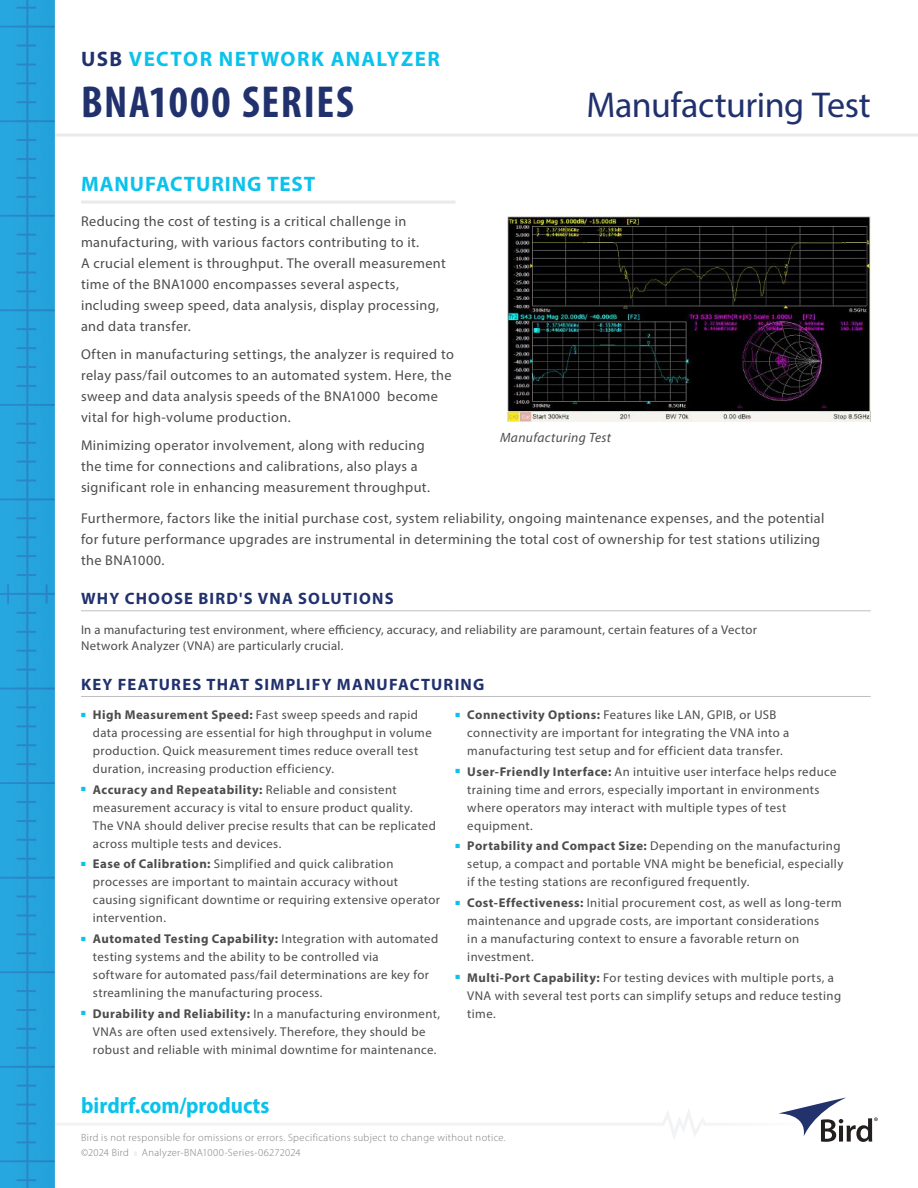
<style>
.page{position:relative;width:918px;height:1188px;background:#fff}
.page>*{position:absolute;margin:0;border:0;box-sizing:border-box;transform-origin:0 0}
.t1{font:700 condensed 45px "Myriad Pro";letter-spacing:.035em;color:#21316e}
.t2{font:36px "Myriad Pro";letter-spacing:-.01em;color:#21316e}
.t3{font:700 semi-condensed 22.5px "Myriad Pro";color:#0bc2eb}
.t4{font:700 21px "Myriad Pro";letter-spacing:.06em;color:#0bc2eb}
.t5{font:700 16.5px "Myriad Pro";letter-spacing:.07em;color:#21316e}
.t6{font:14.25px/21px "Myriad Pro";letter-spacing:.025em;color:#4e4b4c}
.t7{font:italic 13.5px "Myriad Pro";letter-spacing:.025em;color:#4e4b4c}
.t8{font:12.75px/18px "Myriad Pro";letter-spacing:.03em;color:#4e4b4c}
.t9{font:300 10.5px/15px "Myriad Pro";letter-spacing:.035em;color:#7d7c7e}
.s1{color:#21316e}
.s2{font-weight:700}
.s3{color:#c0bfc1}
</style>
<div class="page">
<svg style="left:54px;top:1098px;width:824px;height:44px"></svg>
<hr style="left:14px;top:134px;width:904px;height:3px;background:#ebeaea">
<img style="left:0;top:0;width:54px;height:1188px">
<hr style="left:81px;top:201px;width:374px;height:3px;background:#ebeaea">
<hr style="left:81px;top:610px;width:374px;height:1px;background:#c0bfc1">
<hr style="left:455px;top:610px;width:416px;height:1px;background:#c0bfc1">
<hr style="left:81px;top:696px;width:374px;height:1px;background:#c0bfc1">
<hr style="left:455px;top:696px;width:416px;height:1px;background:#c0bfc1">
<img style="left:507px;top:216px;width:364px;height:205px">
<h3 class="t4" style="left:81px;top:45px;width:360px"><span class="s1">USB</span> VECTOR NETWORK ANALYZER</h3>
<h1 class="t1" style="left:81px;top:74px;width:274px">BNA1000 SERIES</h1>
<h2 class="t2" style="left:586px;top:83px;width:286px">Manufacturing Test</h2>
<h3 class="t4" style="left:81px;top:170px;width:236px">MANUFACTURING TEST</h3>
<p class="t6" style="left:81px;top:211px;width:366px">Reducing the cost of testing is a critical challenge in manufacturing, with various factors contributing to it.<br>A crucial element is throughput. The overall measurement time of the BNA1000 encompasses several aspects, including sweep speed, data analysis, display processing, and data transfer.</p>
<p class="t6" style="left:81px;top:343px;width:374px">Often in manufacturing settings, the analyzer is required to relay pass/fail outcomes to an automated system. Here, the sweep and data analysis speeds of the BNA1000 become vital for high-volume production.</p>
<p class="t6" style="left:81px;top:434px;width:351px">Minimizing operator involvement, along with reducing the time for connections and calibrations, also plays a significant role in enhancing measurement throughput.</p>
<p class="t6" style="left:81px;top:507px;width:745px">Furthermore, factors like the initial purchase cost, system reliability, ongoing maintenance expenses, and the potential for future performance upgrades are instrumental in determining the total cost of ownership for test stations utilizing the BNA1000.</p>
<p class="t5" style="left:81px;top:588px;width:314px">WHY CHOOSE BIRD'S VNA SOLUTIONS</p>
<p class="t8" style="left:81px;top:621px;width:677px;line-height:16.5px">In a manufacturing test environment, where efficiency, accuracy, and reliability are paramount, certain features of a Vector<br>Network Analyzer (VNA) are particularly crucial.</p>
<p class="t5" style="left:81px;top:673px;width:405px">KEY FEATURES THAT SIMPLIFY MANUFACTURING</p>
<p class="t8" style="left:93px;top:705px;width:340px;text-indent:-12px"><sup>■</sup> <span class="s2">High Measurement Speed:</span> Fast sweep speeds and rapid data processing are essential for high throughput in volume production. Quick measurement times reduce overall test duration, increasing production efficiency.</p>
<p class="t8" style="left:93px;top:780px;width:345px;text-indent:-12px"><sup>■</sup> <span class="s2">Accuracy and Repeatability:</span> Reliable and consistent measurement accuracy is vital to ensure product quality.<br>The VNA should deliver precise results that can be replicated across multiple tests and devices.</p>
<p class="t8" style="left:93px;top:855px;width:349px;text-indent:-12px"><sup>■</sup> <span class="s2">Ease of Calibration:</span> Simplified and quick calibration processes are important to maintain accuracy without causing significant downtime or requiring extensive operator intervention.</p>
<p class="t8" style="left:93px;top:929px;width:347px;text-indent:-12px"><sup>■</sup> <span class="s2">Automated Testing Capability:</span> Integration with automated testing systems and the ability to be controlled via<br>software for automated pass/fail determinations are key for streamlining the manufacturing process.</p>
<p class="t8" style="left:93px;top:1004px;width:349px;text-indent:-12px"><sup>■</sup> <span class="s2">Durability and Reliability:</span> In a manufacturing environment,<br>VNAs are often used extensively. Therefore, they should be robust and reliable with minimal downtime for maintenance.</p>
<p class="t7" style="left:500px;top:429px;width:113px">Manufacturing Test</p>
<p class="t8" style="left:467px;top:705px;width:323px;text-indent:-12px"><sup>■</sup> <span class="s2">Connectivity Options:</span> Features like LAN, GPIB, or USB connectivity are important for integrating the VNA into a manufacturing test setup and for efficient data transfer.</p>
<p class="t8" style="left:467px;top:762px;width:371px;text-indent:-12px"><sup>■</sup> <span class="s2">User-Friendly Interface:</span> An intuitive user interface helps reduce training time and errors, especially important in environments where operators may interact with multiple types of test equipment.</p>
<p class="t8" style="left:467px;top:837px;width:378px;text-indent:-12px"><sup>■</sup> <span class="s2">Portability and Compact Size:</span> Depending on the manufacturing setup, a compact and portable VNA might be beneficial, especially if the testing stations are reconfigured frequently.</p>
<p class="t8" style="left:467px;top:893px;width:376px;text-indent:-12px"><sup>■</sup> <span class="s2">Cost-Effectiveness:</span> Initial procurement cost, as well as long-term maintenance and upgrade costs, are important considerations<br>in a manufacturing context to ensure a favorable return on investment.</p>
<p class="t8" style="left:467px;top:968px;width:375px;text-indent:-12px"><sup>■</sup> <span class="s2">Multi-Port Capability:</span> For testing devices with multiple ports, a<br>VNA with several test ports can simplify setups and reduce testing time.</p>
<h3 class="t3" style="left:81px;top:1091px;width:190px">birdrf.com/products</h3>
<p class="t9" style="left:81px;top:1130px;width:426px">Bird is not responsible for omissions or errors. Specifications subject to change without notice. ©2024 Bird</p>
<p class="t9" style="left:134px;top:1145px;width:168px"><span class="s3">■</span> Analyzer-BNA1000-Series-06272024</p>
</div>
